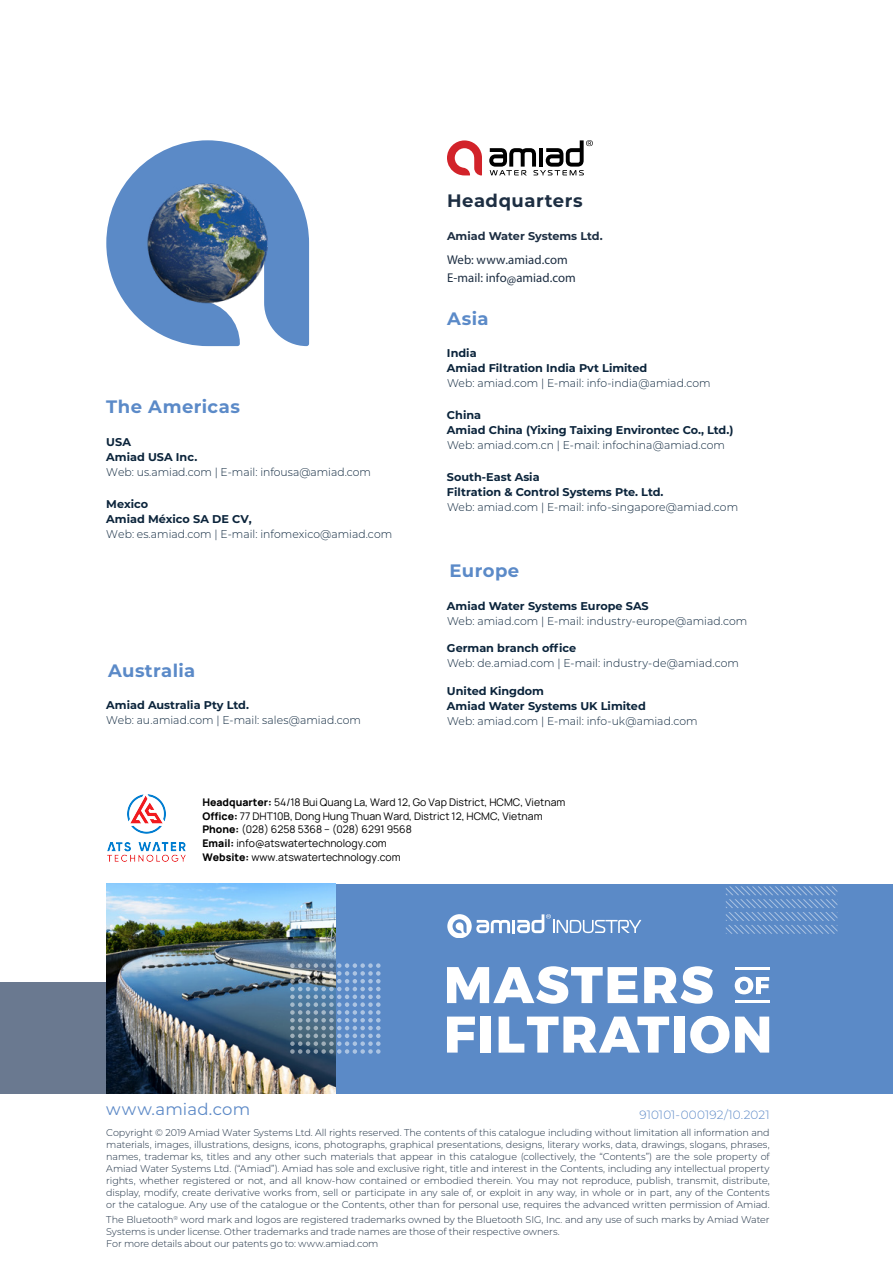
<style>
.page{position:relative;width:893px;height:1263px;background:#fff}
.page>*{position:absolute;margin:0;border:0;box-sizing:border-box;transform-origin:0 0}
.t1{font:700 18px "Montserrat";letter-spacing:.02em;color:#5b8ac8}
.t2{font:700 18px "Montserrat";letter-spacing:.03em;color:#1d2e42}
.t3{font:16.5px "Montserrat";letter-spacing:.01em;color:#5c89c7}
.t4{font:12.75px/18px "Myriad Pro";letter-spacing:.005em;color:#1d2e42}
.t5{font:300 12px "Montserrat";letter-spacing:.01em;color:#5c89c7}
.t6{font:300 11.25px "Montserrat";color:#0b243b;scale:.96 1}
.t7{font:700 11.25px/15px "Montserrat";color:#0b243b}
.t8{font:700 11.25px "Montserrat";color:#1d2e42}
.t9{font:10.5px/13.6px "Manrope";color:#000}
.t10{font:300 9.75px/12px "Montserrat";letter-spacing:-.01em;color:#1c2e42;text-align:justify}
.s1{font-weight:800}
</style>
<div class="page">
<div style="left:335px;top:884px;width:558px;height:210px;background:#5b8ac7"></div>
<div style="left:0;top:982px;width:106px;height:112px;background:#6a7990"></div>
<svg style="left:447px;top:914px;width:194px;height:24px"></svg>
<svg style="left:447px;top:966px;width:190px;height:38px"></svg>
<svg style="left:644px;top:966px;width:69px;height:38px"></svg>
<svg style="left:735px;top:977px;width:34px;height:17px"></svg>
<svg style="left:447px;top:1016px;width:28px;height:36px"></svg>
<div style="left:480px;top:1016px;width:11px;height:36px;background:#fff"></div>
<svg style="left:499px;top:1016px;width:170px;height:36px"></svg>
<div style="left:674px;top:1016px;width:11px;height:36px;background:#fff"></div>
<svg style="left:690px;top:1016px;width:39px;height:37px"></svg>
<svg style="left:735px;top:1016px;width:34px;height:36px"></svg>
<hr style="left:735px;top:1001px;width:34px;height:2px;background:#fff">
<hr style="left:735px;top:967px;width:34px;height:2px;background:#fff">
<svg style="left:106px;top:140px;width:203px;height:206px"></svg>
<img style="left:145px;top:164px;width:134px;height:147px">
<img style="left:106px;top:884px;width:229px;height:210px">
<svg style="left:726px;top:886px;width:112px;height:48px"></svg>
<svg style="left:290px;top:963px;width:91px;height:91px"></svg>
<svg style="left:447px;top:140px;width:35px;height:35px"></svg>
<svg style="left:489px;top:140px;width:104px;height:35px"></svg>
<img style="left:107px;top:795px;width:79px;height:66px">
<h1 class="t2" style="left:447px;top:188px;width:137px">Headquarters</h1>
<p class="t8" style="left:447px;top:228px;width:157px">Amiad Water Systems Ltd.</p>
<h3 class="t4" style="left:447px;top:250px;width:130px">Web: www.amiad.com<br>E-mail: info@amiad.com</h3>
<h1 class="t1" style="left:106px;top:394px;width:135px">The Americas</h1>
<p class="t7" style="left:106px;top:434px;width:92px">USA<br>Amiad USA Inc.</p>
<p class="t6" style="left:106px;top:464px;width:277px">Web: us.amiad.com | E-mail: infousa@amiad.com</p>
<p class="t7" style="left:106px;top:496px;width:147px">Mexico<br>Amiad México SA DE CV,</p>
<p class="t6" style="left:106px;top:526px;width:299px">Web: es.amiad.com | E-mail: infomexico@amiad.com</p>
<h1 class="t1" style="left:108px;top:657px;width:89px">Australia</h1>
<p class="t7" style="left:106px;top:697px;width:144px">Amiad Australia Pty Ltd.</p>
<p class="t6" style="left:106px;top:713px;width:267px">Web: au.amiad.com | E-mail: sales@amiad.com</p>
<h1 class="t1" style="left:447px;top:305px;width:43px">Asia</h1>
<p class="t7" style="left:447px;top:345px;width:202px">India<br>Amiad Filtration India Pvt Limited</p>
<p class="t6" style="left:447px;top:376px;width:276px">Web: amiad.com | E-mail: info-india@amiad.com</p>
<p class="t7" style="left:447px;top:407px;width:288px">China<br>Amiad China (Yixing Taixing Environtec Co., Ltd.)</p>
<p class="t6" style="left:447px;top:438px;width:291px">Web: amiad.com.cn | E-mail: infochina@amiad.com</p>
<p class="t7" style="left:447px;top:469px;width:218px">South-East Asia<br>Filtration &amp; Control Systems Pte. Ltd.</p>
<p class="t6" style="left:447px;top:500px;width:305px">Web: amiad.com | E-mail: info-singapore@amiad.com</p>
<h1 class="t1" style="left:449px;top:558px;width:71px">Europe</h1>
<p class="t7" style="left:447px;top:597px;width:203px">Amiad Water Systems Europe SAS</p>
<p class="t6" style="left:447px;top:613px;width:314px">Web: amiad.com | E-mail: industry-europe@amiad.com</p>
<p class="t7" style="left:447px;top:640px;width:131px">German branch office</p>
<p class="t6" style="left:447px;top:656px;width:306px">Web: de.amiad.com | E-mail: industry-de@amiad.com</p>
<p class="t7" style="left:447px;top:683px;width:200px">United Kingdom<br>Amiad Water Systems UK Limited</p>
<p class="t6" style="left:447px;top:713px;width:263px">Web: amiad.com | E-mail: info-uk@amiad.com</p>
<p class="t9" style="left:202px;top:795px;width:364px"><span class="s1">Headquarter:</span> 54/18 Bui Quang La, Ward 12, Go Vap District, HCMC, Vietnam <span class="s1">Office:</span> 77 DHT10B, Dong Hung Thuan Ward, District 12, HCMC, Vietnam <span class="s1">Phone:</span> (028) 6258 5368 – (028) 6291 9568<br><span class="s1">Email:</span> info@atswatertechnology.com<br><span class="s1">Website:</span> www.atswatertechnology.com</p>
<h2 class="t3" style="left:106px;top:1098px;width:145px">www.amiad.com</h2>
<p class="t5" style="left:640px;top:1106px;width:132px">910101-000192/10.2021</p>
<p class="t10" style="left:106px;top:1126px;width:665px">Copyright © 2019 Amiad Water Systems Ltd. All rights reserved. The contents of this catalogue including without limitation all information and materials, images, illustrations, designs, icons, photographs, graphical presentations, designs, literary works, data, drawings, slogans, phrases, names, trademar ks, titles and any other such materials that appear in this catalogue (collectively, the “Contents”) are the sole property of Amiad Water Systems Ltd. (“Amiad”). Amiad has sole and exclusive right, title and interest in the Contents, including any intellectual property rights, whether registered or not, and all know-how contained or embodied therein. You may not reproduce, publish, transmit, distribute, display, modify, create derivative works from, sell or participate in any sale of, or exploit in any way, in whole or in part, any of the Contents or the catalogue. Any use of the catalogue or the Contents, other than for personal use, requires the advanced written permission of Amiad.</p>
<p class="t10" style="left:106px;top:1213px;width:665px;text-align:left">The Bluetooth<sup>®</sup> word mark and logos are registered trademarks owned by the Bluetooth SIG, Inc. and any use of such marks by Amiad Water<br>Systems is under license. Other trademarks and trade names are those of their respective owners.<br>For more details about our patents go to: www.amiad.com</p>
</div>
